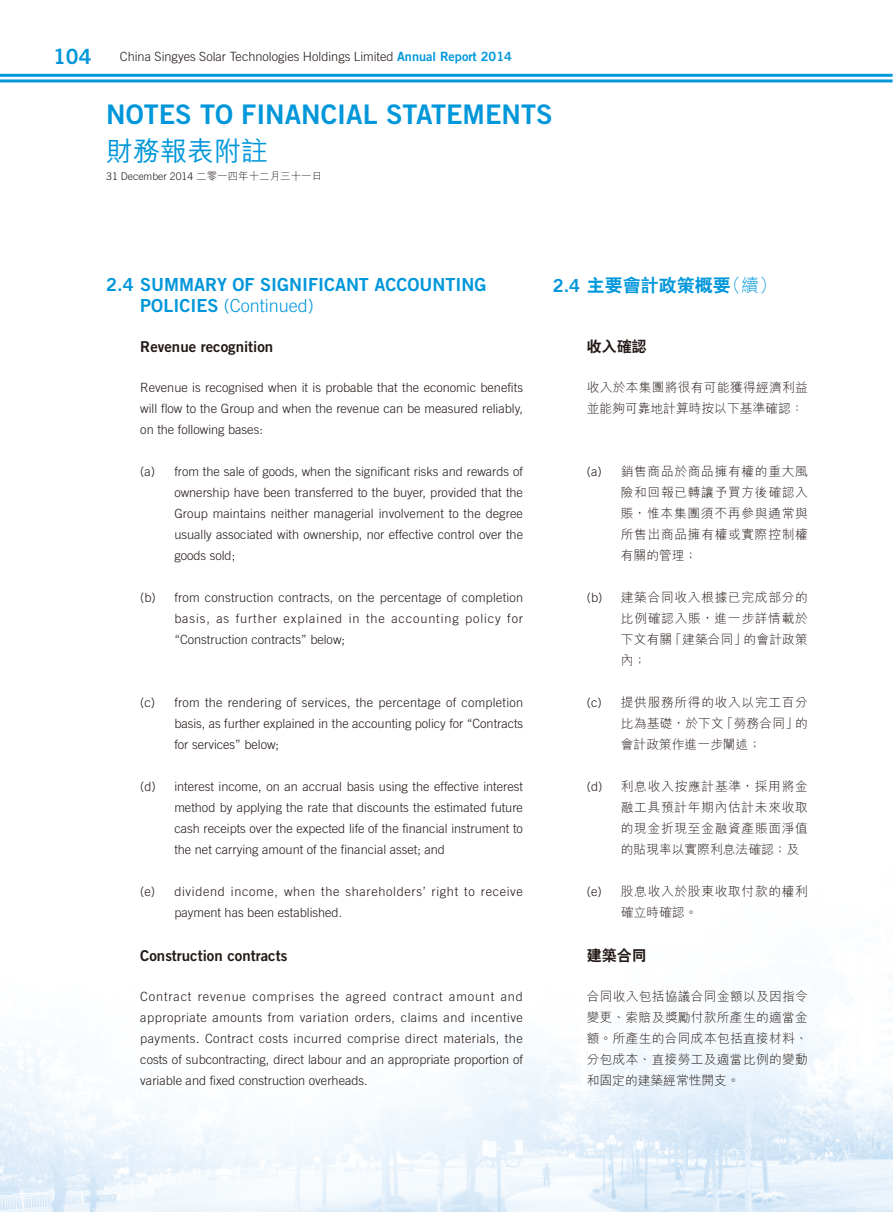
<style>
.page{position:relative;width:893px;height:1212px;background:#fff}
.page>*{position:absolute;margin:0;border:0;box-sizing:border-box;transform-origin:0 0}
.t1{font:27px "Trade Gothic LT Std Bd 2";color:#0097da}
.t2{font:500 27px "M Hei HK";color:#0097da}
.t3{font:21px "Trade Gothic LT Std Bd 2";color:#0097da}
.t4{font:18px "Trade Gothic LT Std Bd 2";color:#0097da}
.t5{font:300 18px "Trade Gothic LT Std";color:#0097da}
.t6{font:800 18px "C Hei 2 HK";color:#0097da}
.t7{font:15px "Trade Gothic LT Std Bd 2";color:#231916}
.t8{font:800 15px "C Hei 2 HK";color:#231916}
.t9{font:300 12.75px/21px "Trade Gothic LT Std";color:#231916;text-align:justify}
.t10{font:300 12.75px/21px "M Hei HK";letter-spacing:.025em;color:#231916;text-align:justify}
.t11{font:300 12.75px/21px "Trade Gothic LT Std";letter-spacing:.05em;color:#231916}
.t12{font:300 12.75px/21px "M Hei HK";letter-spacing:.05em;color:#231916}
.t13{font:300 10.5px "Trade Gothic LT Std";color:#231916}
.s1{font-family:"Trade Gothic LT Std Bd 2";font-weight:400;color:#0097da}
.s2{font-family:"M Hei HK"}
.s3{font-family:"Trade Gothic LT Std Bd 2";font-weight:400}
.s4{font-family:"M Hei HK";font-weight:300}
.s5{font-family:"Trade Gothic LT Std"}
</style>
<div class="page">
<img style="left:0;top:73px;width:892px;height:1139px">
<hr style="left:0;top:74px;width:892px;height:3px;background:#0097da">
<hr style="left:0;top:79px;width:892px;height:3px;background:#0097da">
<h2 class="t3" style="left:53px;top:44px;width:40px">104</h2>
<p class="t9" style="left:120px;top:46px;width:393px">China Singyes Solar Technologies Holdings Limited <span class="s1">Annual Report 2014</span></p>
<h1 class="t1" style="left:106px;top:98px;width:448px">NOTES TO FINANCIAL STATEM ENTS</h1>
<h1 class="t2" style="left:106px;top:131px;width:163px">財務報表附註</h1>
<p class="t13" style="left:106px;top:170px;width:217px">31 December 2014 <span class="s2">二零一四年十二月三十一日</span></p>
<h3 class="t4" style="left:106px;top:274px;width:72px">2.4 SUMMAR</h3>
<h3 class="t4" style="left:217px;top:274px;width:271px">Y OF SIGNIFICANT ACCOUNTING</h3>
<h3 class="t5" style="left:140px;top:295px;width:175px"><span class="s3">POLICIES</span> (Continued)</h3>
<p class="t7" style="left:140px;top:337px;width:134px">Revenue recognition</p>
<p class="t9" style="left:140px;top:377px;width:384px">Revenue is recognised when it is probable that the economic benefits will flow to the Group and when the revenue can be measured reliably, on the following bases:</p>
<p class="t9" style="left:174px;top:461px;width:350px;text-indent:-34px">(a) from the sale of goods, when the significant risks and rewards of ownership have been transferred to the buyer, provided that the Group maintains neither managerial involvement to the degree usually associated with ownership, nor effective control over the goods sold;</p>
<p class="t9" style="left:174px;top:587px;width:350px;text-indent:-34px">(b) from construction contracts, on the percentage of completion basis, as further explained in the accounting policy for “Construction contracts” below;</p>
<p class="t9" style="left:174px;top:692px;width:350px;text-indent:-34px">(c) from the rendering of services, the percentage of completion basis, as further explained in the accounting policy for “Contracts for services” below;</p>
<p class="t9" style="left:174px;top:776px;width:350px;text-indent:-34px">(d) interest income, on an accrual basis using the effective interest method by applying the rate that discounts the estimated future cash receipts over the expected life of the financial instrument to the net carrying amount of the financial asset; and</p>
<p class="t11" style="left:174px;top:881px;width:350px;text-indent:-34px">(e) dividend income, when the shareholders’ right to receive payment has been established.</p>
<p class="t7" style="left:140px;top:946px;width:149px">Construction contracts</p>
<p class="t9" style="left:140px;top:986px;width:384px">Contract revenue comprises the agreed contract amount and appropriate amounts from variation orders, claims and incentive payments. Contract costs incurred comprise direct materials, the costs of subcontracting, direct labour and an appropriate proportion of variable and fixed construction overheads.</p>
<h3 class="t6" style="left:553px;top:276px;width:226px"><span class="s3">2.4</span> 主要會計政策概要<span class="s4">（續）</span></h3>
<p class="t8" style="left:587px;top:339px;width:61px">收入確認</p>
<p class="t10" style="left:587px;top:377px;width:223px">收入於本集團將很有可能獲得經濟利益並能夠可靠地計算時按以下基準確認：</p>
<p class="t10" style="left:621px;top:461px;width:189px;text-indent:-34px"><span class="s5">(a)</span> 銷售商品於商品擁有權的重大風險和回報已轉讓予買方後確認入賬，惟本集團須不再參與通常與所售出商品擁有權或實際控制權有關的管理；</p>
<p class="t10" style="left:621px;top:587px;width:189px;text-indent:-34px"><span class="s5">(b)</span> 建築合同收入根據已完成部分的比例確認入賬，進一步詳情載於下文有關「建築合同」的會計政策內；</p>
<p class="t10" style="left:621px;top:692px;width:189px;text-indent:-34px"><span class="s5">(c)</span> 提供服務所得的收入以完工百分比為基礎，於下文「勞務合同」的會計政策作進一步闡述；</p>
<p class="t10" style="left:621px;top:776px;width:189px;text-indent:-34px"><span class="s5">(d)</span> 利息收入按應計基準，採用將金融工具預計年期內估計未來收取的現金折現至金融資產賬面淨值的貼現率以實際利息法確認；及</p>
<p class="t12" style="left:621px;top:881px;width:189px;text-indent:-34px"><span class="s5">(e)</span> 股息收入於股東收取付款的權利確立時確認。</p>
<p class="t8" style="left:587px;top:948px;width:61px">建築合同</p>
<p class="t10" style="left:587px;top:986px;width:223px">合同收入包括協議合同金額以及因指令變更、索賠及獎勵付款所產生的適當金額。所產生的合同成本包括直接材料、分包成本、直接勞工及適當比例的變動和固定的建築經常性開支。</p>
</div>
